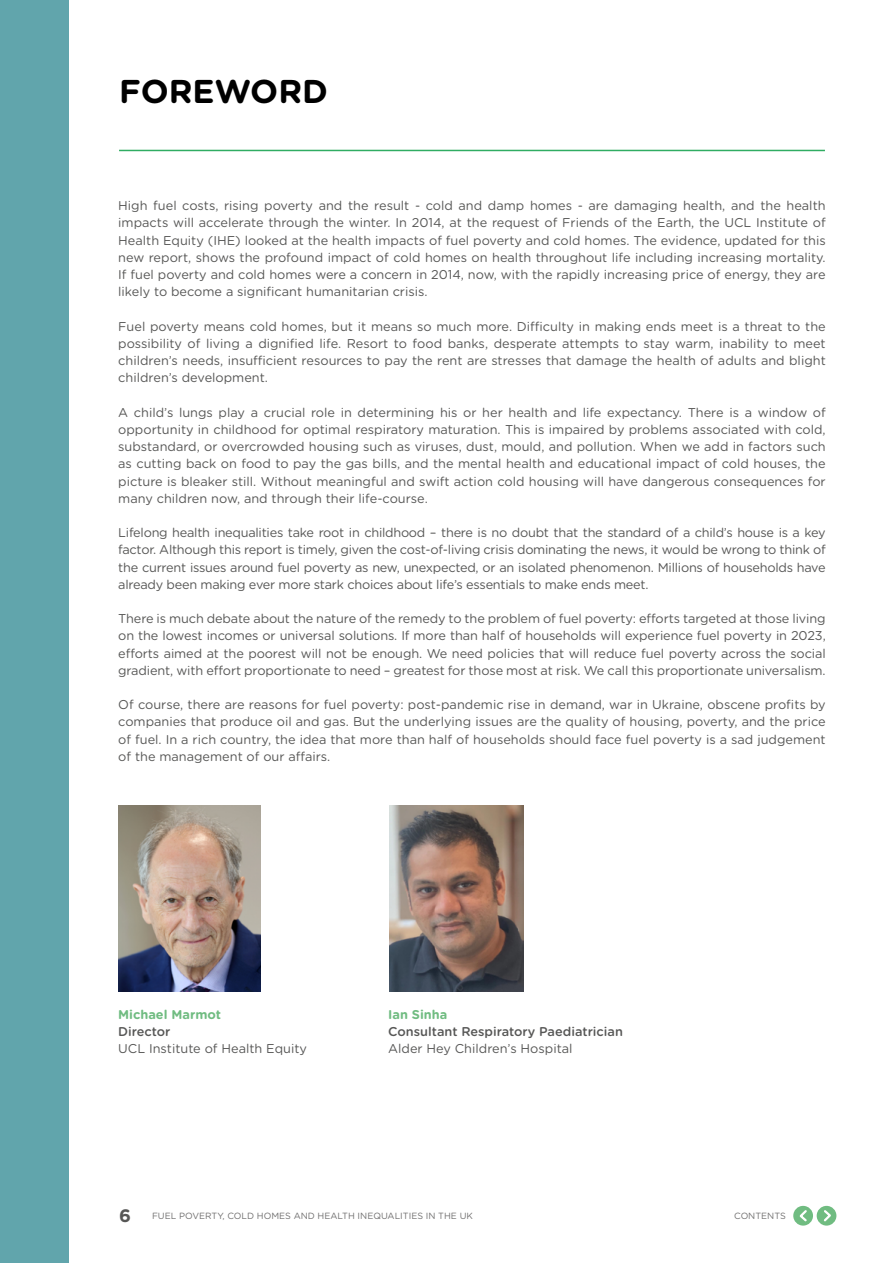
<style>
.page{position:relative;width:893px;height:1263px;background:#fff}
.page>*{position:absolute;margin:0;border:0;box-sizing:border-box;transform-origin:0 0}
.t1{font:700 33px "Gotham Rounded";color:#000}
.t2{font:12.75px/17.2px "Gotham Rounded";color:#575756;text-align:justify}
.t3{font:500 12.75px "Gotham Rounded";color:#575756}
.t4{font:700 12.75px "Gotham Rounded";color:#70bc81}
.t5{font:9px "Gotham Rounded";color:#706f6f}
.s1{font-weight:700;font-size:18px;color:#575756}
</style>
<div class="page">
<div style="left:793px;top:1206px;width:20px;height:19px;background:#70bc81;border-radius:50%"></div>
<div style="left:817px;top:1206px;width:19px;height:19px;background:#70bc81;border-radius:50%"></div>
<svg style="left:799px;top:1210px;width:8px;height:12px"></svg>
<svg style="left:824px;top:1210px;width:7px;height:12px"></svg>
<div style="left:0;top:0;width:68px;height:1263px;background:#61a5ac"></div>
<hr style="left:119px;top:150px;width:706px;height:1px;background:#30ac62">
<img style="left:118px;top:805px;width:143px;height:187px">
<img style="left:389px;top:805px;width:134px;height:187px">
<h1 class="t1" style="left:119px;top:67px;width:210px">FOREWORD</h1>
<p class="t2" style="left:118px;top:196px;width:709px">High fuel costs, rising poverty and the result - cold and damp homes - are damaging health, and the health impacts will accelerate through the winter. In 2014, at the request of Friends of the Earth, the UCL Institute of Health Equity (IHE) looked at the health impacts of fuel poverty and cold homes. The evidence, updated for this new report, shows the profound impact of cold homes on health throughout life including increasing mortality.<br>If fuel poverty and cold homes were a concern in 2014, now, with the rapidly increasing price of energy, they are likely to become a significant humanitarian crisis.</p>
<p class="t2" style="left:118px;top:317px;width:709px">Fuel poverty means cold homes, but it means so much more. Difficulty in making ends meet is a threat to the possibility of living a dignified life. Resort to food banks, desperate attempts to stay warm, inability to meet children’s needs, insufficient resources to pay the rent are stresses that damage the health of adults and blight children’s development.</p>
<p class="t2" style="left:118px;top:403px;width:709px">A child’s lungs play a crucial role in determining his or her health and life expectancy. There is a window of opportunity in childhood for optimal respiratory maturation. This is impaired by problems associated with cold, substandard, or overcrowded housing such as viruses, dust, mould, and pollution. When we add in factors such as cutting back on food to pay the gas bills, and the mental health and educational impact of cold houses, the picture is bleaker still. Without meaningful and swift action cold housing will have dangerous consequences for many children now, and through their life-course.</p>
<p class="t2" style="left:118px;top:523px;width:709px">Lifelong health inequalities take root in childhood – there is no doubt that the standard of a child’s house is a key factor. Although this report is timely, given the cost-of-living crisis dominating the news, it would be wrong to think of the current issues around fuel poverty as new, unexpected, or an isolated phenomenon. Millions of households have already been making ever more stark choices about life’s essentials to make ends meet.</p>
<p class="t2" style="left:118px;top:609px;width:709px">There is much debate about the nature of the remedy to the problem of fuel poverty: efforts targeted at those living on the lowest incomes or universal solutions. If more than half of households will experience fuel poverty in 2023, efforts aimed at the poorest will not be enough. We need policies that will reduce fuel poverty across the social gradient, with effort proportionate to need – greatest for those most at risk. We call this proportionate universalism.</p>
<p class="t2" style="left:118px;top:695px;width:709px">Of course, there are reasons for fuel poverty: post-pandemic rise in demand, war in Ukraine, obscene profits by companies that produce oil and gas. But the underlying issues are the quality of housing, poverty, and the price of fuel. In a rich country, the idea that more than half of households should face fuel poverty is a sad judgement of the management of our affairs.</p>
<p class="t4" style="left:118px;top:1005px;width:104px">Michael Marmot</p>
<p class="t4" style="left:388px;top:1005px;width:61px">Ian Sinha</p>
<p class="t3" style="left:118px;top:1022px;width:54px">Director</p>
<p class="t3" style="left:388px;top:1022px;width:236px">Consultant Respiratory Paediatrician</p>
<p class="t2" style="left:118px;top:1039px;width:190px">UCL Institute of Health Equity</p>
<p class="t2" style="left:388px;top:1039px;width:186px">Alder Hey Children’s Hospital</p>
<p class="t5" style="left:119px;top:1210px;width:355px"><span class="s1">6</span> FUEL POVERTY, COLD HOMES AND HEALTH INEQUALITIES IN THE UK</p>
<p class="t5" style="left:734px;top:1210px;width:53px">CONTENTS</p>
</div>
